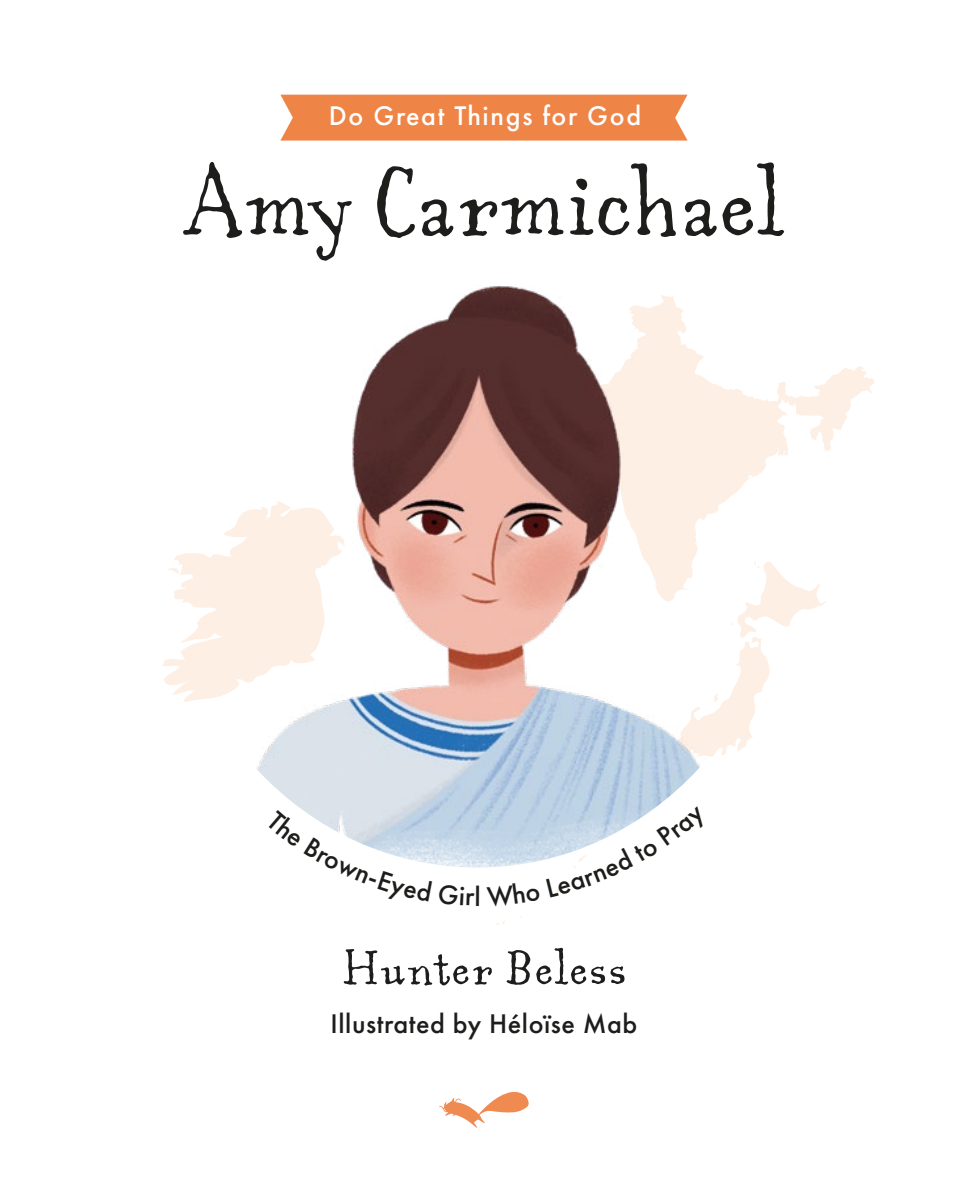
<style>
.page{position:relative;width:968px;height:1191px;background:#fff}
.page>*{position:absolute;margin:0;border:0;box-sizing:border-box;transform-origin:0 0}
.t1{font:104.65px "Aunt Mildred MVB Rg OSF";letter-spacing:-.02em;color:#1d1d1b}
.t2{font:52.32px "Aunt Mildred MVB Rg OSF";color:#1d1d1b}
.t3{font:500 28px "Futura PT";letter-spacing:.02em;color:#1d1d1b}
.t4{font:500 28px "Futura PT";letter-spacing:.06em;color:#fff}
</style>
<div class="page">
<svg style="left:439px;top:1091px;width:90px;height:37px"></svg>
<svg style="left:790px;top:366px;width:84px;height:86px"></svg>
<svg style="left:496px;top:583px;width:330px;height:342px"></svg>
<div style="left:280px;top:95px;width:407px;height:46px;background:#ef8447"></div>
<img style="left:164px;top:286px;width:626px;height:581px">
<svg style="left:266px;top:810px;width:166px;height:57px"></svg>
<svg style="left:496px;top:882px;width:44px;height:25px"></svg>
<svg style="left:546px;top:806px;width:163px;height:91px"></svg>
<p class="t4" style="left:329px;top:99px;width:314px">Do Great Things for God</p>
<h1 class="t1" style="left:182px;top:139px;width:604px">Amy Carmichael</h1>
<p class="t3" style="left:474px;top:879px;width:8px">l</p>
<h2 class="t2" style="left:340px;top:936px;width:288px">Hunter Beless</h2>
<p class="t3" style="left:330px;top:1006px;width:308px">Illustrated by Héloïse Mab</p>
</div>
